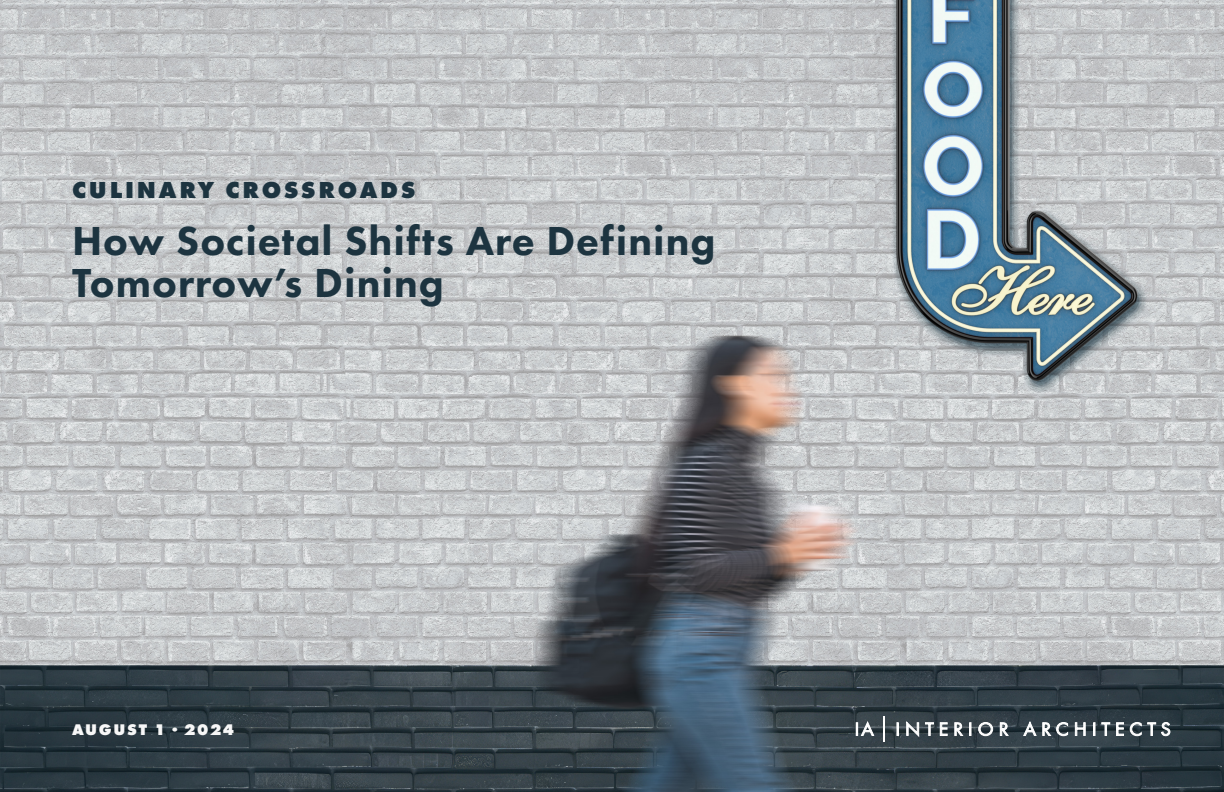
<style>
.page{position:relative;width:1224px;height:792px;background:#fff}
.page>*{position:absolute;margin:0;border:0;box-sizing:border-box;transform-origin:0 0}
.t1{font:800 42px "Futura PT";letter-spacing:.025em;color:#1d3440}
.t2{font:800 24px "Futura PT";letter-spacing:.115em;color:#1d3440}
.t3{font:800 16px "Futura PT";letter-spacing:.105em;color:#f7f7f7}
</style>
<div class="page">
<img style="left:0;top:0;width:1224px;height:792px">
<svg style="left:897px;top:723px;width:1px;height:13px"></svg>
<svg style="left:907px;top:722px;width:12px;height:14px"></svg>
<svg style="left:925px;top:723px;width:9px;height:13px"></svg>
<svg style="left:940px;top:723px;width:7px;height:13px"></svg>
<svg style="left:955px;top:723px;width:8px;height:13px"></svg>
<svg style="left:970px;top:723px;width:1px;height:13px"></svg>
<svg style="left:979px;top:722px;width:14px;height:14px"></svg>
<svg style="left:1000px;top:723px;width:8px;height:13px"></svg>
<svg style="left:1024px;top:722px;width:12px;height:14px"></svg>
<svg style="left:856px;top:722px;width:18px;height:14px"></svg>
<svg style="left:1043px;top:722px;width:25px;height:14px"></svg>
<svg style="left:1075px;top:723px;width:10px;height:13px"></svg>
<svg style="left:1094px;top:723px;width:1px;height:13px"></svg>
<svg style="left:1102px;top:723px;width:8px;height:13px"></svg>
<svg style="left:1116px;top:723px;width:8px;height:13px"></svg>
<svg style="left:1130px;top:722px;width:11px;height:14px"></svg>
<svg style="left:1148px;top:722px;width:22px;height:14px"></svg>
<svg style="left:884px;top:716px;width:1px;height:26px"></svg>
<p class="t2" style="left:72px;top:175px;width:345px">CULINARY CROSSROADS</p>
<p class="t1" style="left:72px;top:214px;width:645px">How Societal Shifts Are Defining</p>
<p class="t1" style="left:72px;top:256px;width:373px">Tomorrow’s Dining</p>
<p class="t3" style="left:72px;top:720px;width:164px">AUGUST 1 · 2024</p>
</div>
